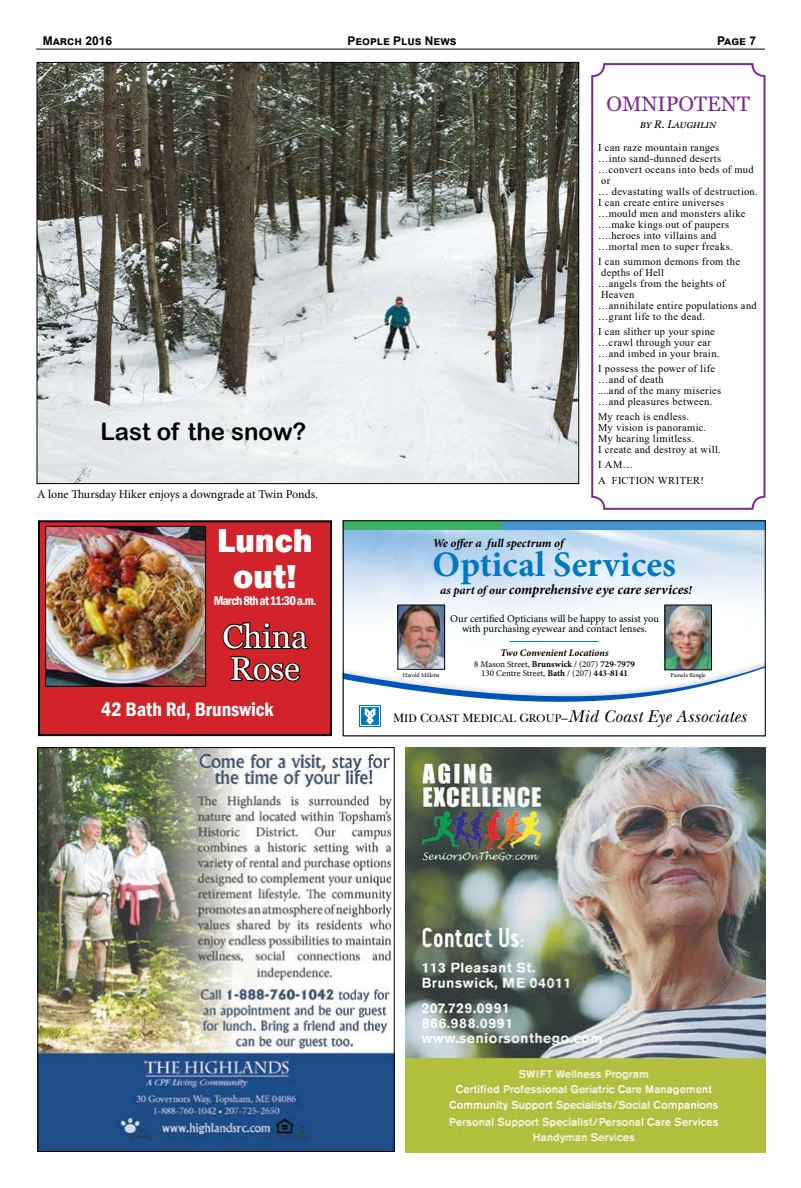
<style>
.page{position:relative;width:801px;height:1188px;background:#fff}
.page>*{position:absolute;margin:0;border:0;box-sizing:border-box;transform-origin:0 0}
.t1{font:700 36px "Minion Pro";letter-spacing:.005em;color:#0079c1}
.t2{font:800 34px/36px "Franklin Gothic";letter-spacing:-.005em;color:#fff;text-align:center}
.t3{font:33px/32px "Georgia";letter-spacing:-.01em;color:#fff}
.t4{font:24px "Arial Rounded MT Bold";color:#000}
.t5{font:21px "Georgia";color:#7d2a90}
.t6{font:600 condensed 20px "Franklin Gothic";letter-spacing:-.005em;color:#fff}
.t7{font:italic 17.9px "New Baskerville Std";letter-spacing:.01em;color:#000}
.t8{font:italic 700 14px "Minion Pro";letter-spacing:-.005em;color:#000}
.t9{font:600 condensed 13px "Franklin Gothic";letter-spacing:-.065em;color:#fff}
.t10{font:12px "Minion Pro";color:#000}
.t11{font:700 12px "Arial";color:#000}
.t12{font:italic 700 12px "Minion Pro";color:#000}
.t13{font:italic 11px "Georgia";letter-spacing:.015em;color:#000}
.t14{font:10.5px/11px "Times New Roman";letter-spacing:.03em;color:#000}
.t15{font:10.5px/10px "Minion Pro";color:#000;text-align:center}
.t16{font:italic 700 10px "Minion Pro";color:#000}
.t17{font:9px/9px "Minion Pro";color:#000;text-align:center}
.t18{font:6px "Minion Pro";letter-spacing:-.005em;color:#000}
.s1{font-size:12px}
.s2{font-weight:700}
.s3{font-style:normal;font-size:12.7px}
.s4{font-style:normal;font-size:11.6px}
</style>
<div class="page">
<hr style="left:36px;top:49px;width:729px;height:1px;background:#000">
<img style="left:345px;top:530px;width:419px;height:102px">
<div style="left:343px;top:520px;width:159px;height:10px;background:#3fb068"></div>
<div style="left:502px;top:520px;width:264px;height:10px;background:#4594d0"></div>
<svg style="left:345px;top:632px;width:419px;height:70px"></svg>
<svg style="left:359px;top:705px;width:22px;height:22px"></svg>
<div style="left:360px;top:706px;width:20px;height:20px;border:1px solid #fff"></div>
<svg style="left:365px;top:709px;width:10px;height:15px"></svg>
<img style="left:400px;top:607px;width:43px;height:61px">
<div style="left:398px;top:605px;width:47px;height:65px;border:1px solid #000"></div>
<img style="left:667px;top:607px;width:43px;height:61px">
<div style="left:665px;top:605px;width:47px;height:65px;border:1px solid #000"></div>
<div style="left:499px;top:628px;width:98px;height:12px;background:#fbfdfc"></div>
<hr style="left:509px;top:641px;width:90px;height:1px;background:#0079c1">
<div style="left:39px;top:521px;width:292px;height:214px;background:#d2232a"></div>
<svg style="left:222px;top:622px;width:87px;height:60px"></svg>
<div style="left:38px;top:520px;width:294px;height:216px;border:2px solid #000"></div>
<img style="left:406px;top:747px;width:360px;height:405px">
<img style="left:39px;top:749px;width:354px;height:401px">
<div style="left:37px;top:747px;width:358px;height:405px;border:1px solid #000"></div>
<img style="left:47px;top:528px;width:157px;height:157px">
<div style="left:45px;top:526px;width:161px;height:161px;border:1px solid #000"></div>
<div style="left:591px;top:63px;width:175px;height:447px;border:2px solid #7d2a90;border-radius:12px"></div>
<img style="left:38px;top:64px;width:539px;height:418px">
<p class="t11" style="left:43px;top:32px;width:71px">March 2016</p>
<p class="t11" style="left:347px;top:32px;width:111px">People Plus News</p>
<p class="t11" style="left:717px;top:32px;width:40px">Page 7</p>
<h3 class="t4" style="left:100px;top:417px;width:207px">Last of the snow?</h3>
<p class="t10" style="left:37px;top:486px;width:282px">A lone Thursday Hiker enjoys a downgrade at Twin Ponds.</p>
<h2 class="t2" style="left:217px;top:523px;width:97px">Lunch out!</h2>
<p class="t9" style="left:214px;top:592px;width:104px">March 8th at 11:30 a.m.</p>
<h3 class="t3" style="left:222px;top:621px;width:87px">China<br>Rose</h3>
<h3 class="t6" style="left:101px;top:696px;width:174px">42 Bath Rd, Brunswick</h3>
<h3 class="t5" style="left:606px;top:91px;width:145px">OMNIPOTENT</h3>
<p class="t13" style="left:640px;top:117px;width:77px">by R. Laughlin</p>
<p class="t14" style="left:598px;top:142px;width:161px">I can raze mountain ranges<br>…into sand-dunned deserts …convert oceans into beds of mud or<br>… devastating walls of destruction.<br>I can create entire universes …mould men and monsters alike ….make kings out of paupers ….heroes into villains and …mortal men to super freaks.</p>
<p class="t14" style="left:598px;top:256px;width:160px">I can summon demons from the depths of Hell<br>…angels from the heights of<br>Heaven<br>…annihilate entire populations and …grant life to the dead.</p>
<p class="t14" style="left:598px;top:326px;width:123px">I can slither up your spine …crawl through your ear …and imbed in your brain.</p>
<p class="t14" style="left:598px;top:363px;width:125px">I possess the power of life …and of death<br>....and of the many miseries …and pleasures between.</p>
<p class="t14" style="left:598px;top:411px;width:124px">My reach is endless.<br>My vision is panoramic.<br>My hearing limitless.<br>I create and destroy at will.</p>
<p class="t14" style="left:598px;top:456px;width:107px;line-height:16px">I AM…<br>A FICTION WRITER!</p>
<p class="t12" style="left:433px;top:535px;width:132px">We offer a full spectrum of</p>
<h3 class="t8" style="left:440px;top:580px;width:253px"><span class="s1">as part of our</span> comprehensive eye care services<span class="s1">!</span></h3>
<h1 class="t1" style="left:433px;top:539px;width:245px">Optical Services</h1>
<p class="t15" style="left:450px;top:613px;width:210px">Our certified Opticians will be happy to assist you with purchasing eyewear and contact lenses.</p>
<p class="t16" style="left:501px;top:645px;width:109px">Two Convenient Locations</p>
<p class="t17" style="left:474px;top:660px;width:162px">8 Mason Street, <span class="s2">Brunswick</span> / (207) <span class="s2">729-7979<br></span>130 Centre Street, <span class="s2">Bath</span> / (207) <span class="s2">443-8141</span></p>
<p class="t18" style="left:403px;top:671px;width:38px">Harold Millette</p>
<p class="t18" style="left:671px;top:671px;width:37px">Pamela Rengle</p>
<h3 class="t7" style="left:393px;top:706px;width:355px"><span class="s3">M</span><span class="s4">ID</span> <span class="s3">C</span><span class="s4">OAST</span> <span class="s3">M</span><span class="s4">EDICAL</span> <span class="s3">G</span><span class="s4">ROUP</span><span class="s3">–</span>Mid Coast Eye Associates</h3>
</div>
